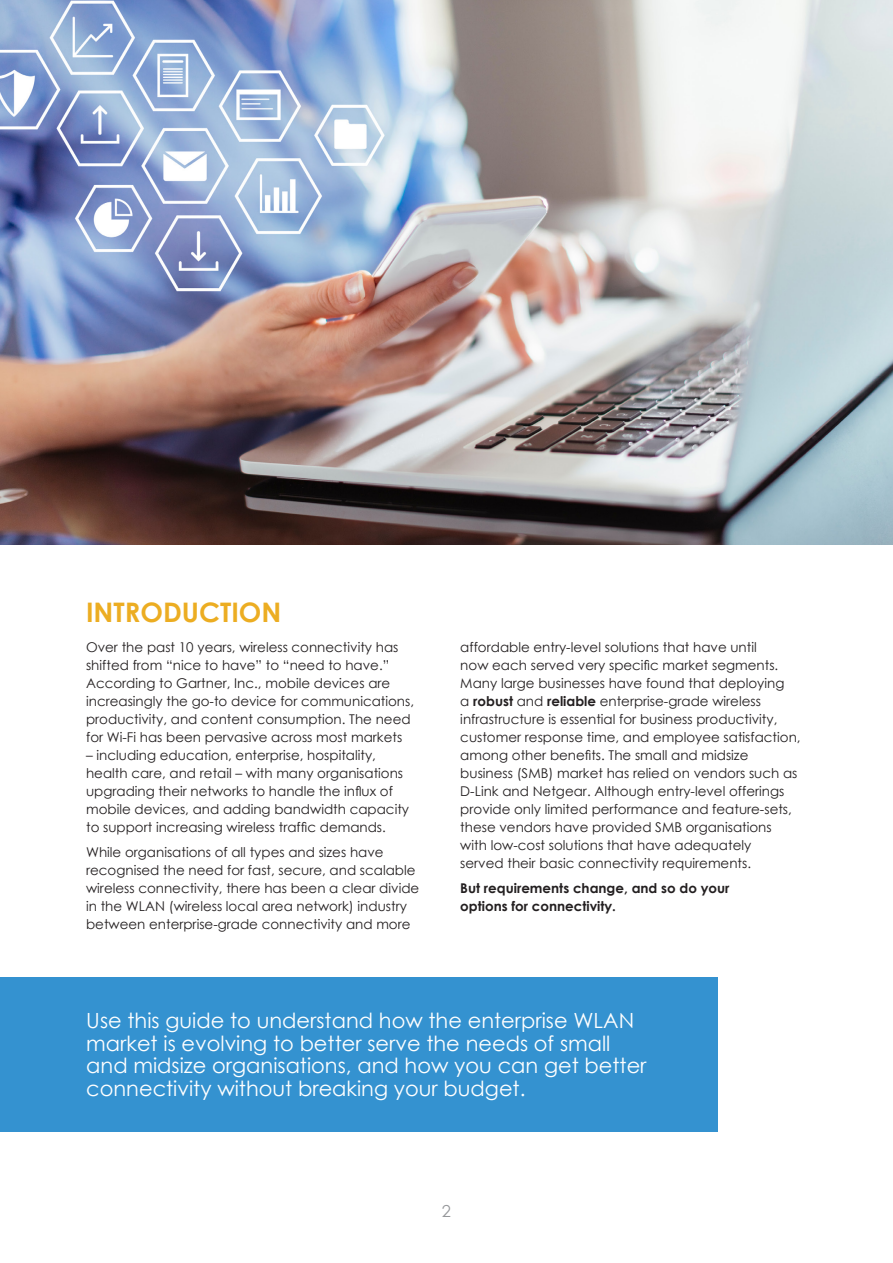
<style>
.page{position:relative;width:893px;height:1263px;background:#fff}
.page>*{position:absolute;margin:0;border:0;box-sizing:border-box;transform-origin:0 0}
.Paragraph_Style4{font:700 26.85px "Century Gothic";color:#ecad22}
.Paragraph_Style3{font:20.85px/22.6px "Century Gothic";color:#fff}
.Paragraph_Style2{font:16.5px "Century Gothic";color:#95979a}
.Paragraph_Style2-2{font:13.5px/18px "Century Gothic";color:#231f20}
.Paragraph_Style5{font:13.5px/18px "Century Gothic";color:#231f20}
.Paragraph_Style2-3{font:700 13.5px/18px "Century Gothic";color:#231f20}
.s1{font-weight:700}
</style>
<div class="page">
<img style="left:0;top:0;width:893px;height:544px">
<div style="left:0;top:977px;width:717px;height:154px;background:#3492d0"></div>
<p class="Paragraph_Style4" style="left:86px;top:592px;width:197px">INTRODUCTION</p>
<p class="Paragraph_Style5" style="left:86px;top:638px;width:329px">Over the past 10 years, wireless connectivity has shifted from “nice to have” to “need to have.” According to Gartner, Inc., mobile devices are increasingly the go-to device for communications, productivity, and content consumption. The need for Wi-Fi has been pervasive across most markets</p>
<p class="Paragraph_Style5" style="left:86px;top:746px;width:325px">– including education, enterprise, hospitality, health care, and retail – with many organisations upgrading their networks to handle the influx of mobile devices, and adding bandwidth capacity to support increasing wireless traffic demands.</p>
<p class="Paragraph_Style2-2" style="left:86px;top:843px;width:335px">While organisations of all types and sizes have recognised the need for fast, secure, and scalable wireless connectivity, there has been a clear divide in the WLAN (wireless local area network) industry between enterprise-grade connectivity and more</p>
<p class="Paragraph_Style2-2" style="left:460px;top:637px;width:342px">affordable entry-level solutions that have until<br>now each served very specific market segments.<br>Many large businesses have found that deploying<br>a <span class="s1">robust</span> and <span class="s1">reliable</span> enterprise-grade wireless infrastructure is essential for business productivity, customer response time, and employee satisfaction, among other benefits. The small and midsize business (SMB) market has relied on vendors such as D-Link and Netgear. Although entry-level offerings provide only limited performance and feature-sets, these vendors have provided SMB organisations with low-cost solutions that have adequately<br>served their basic connectivity requirements.</p>
<p class="Paragraph_Style2-3" style="left:460px;top:878px;width:271px">But requirements change, and so do your options for connectivity.</p>
<p class="Paragraph_Style3" style="left:86px;top:1009px;width:562px">Use this guide to understand how the enterprise WLAN market is evolving to better serve the needs of small and midsize organisations, and how you can get better connectivity without breaking your budget.</p>
<p class="Paragraph_Style2" style="left:442px;top:1200px;width:11px">2</p>
</div>
